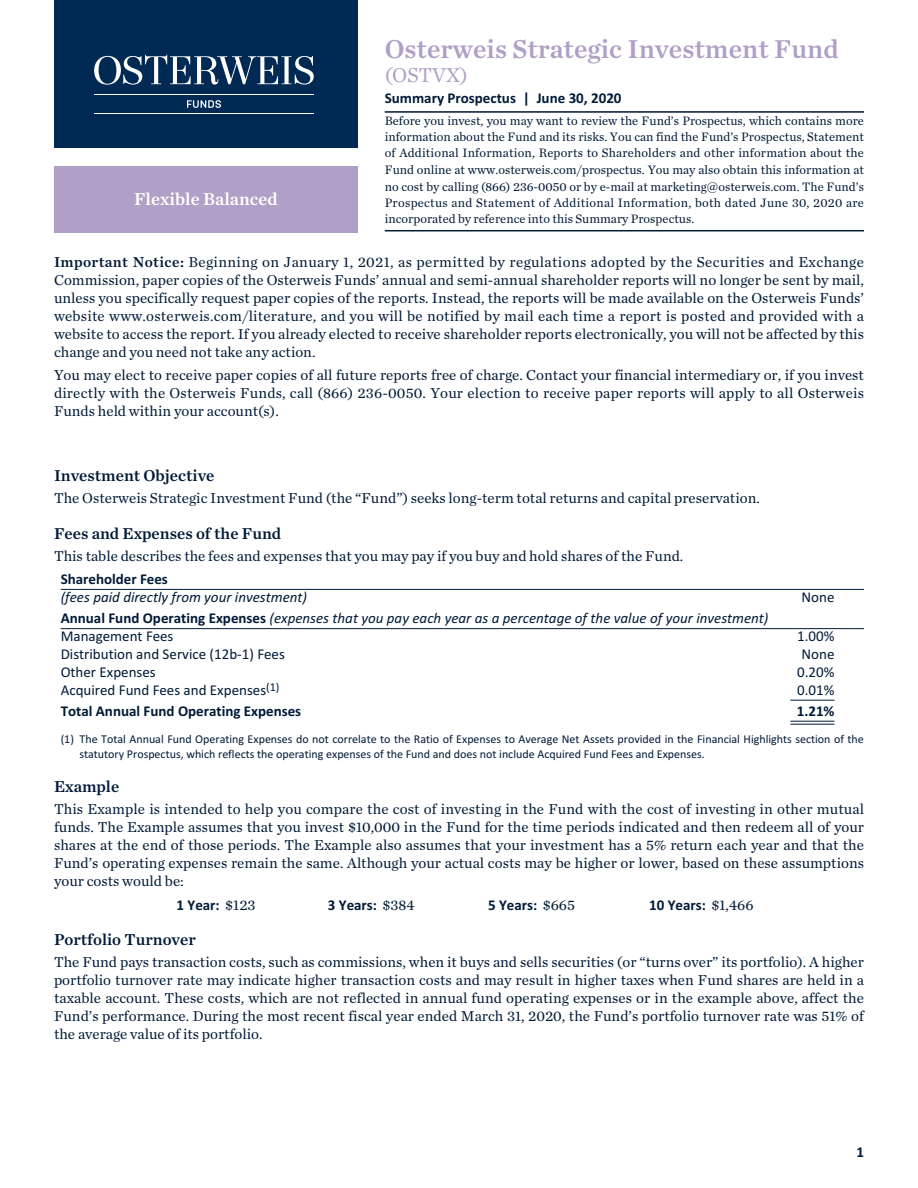
<style>
.page{position:relative;width:918px;height:1188px;background:#fff}
.page>*{position:absolute;margin:0;border:0;box-sizing:border-box;transform-origin:0 0}
.t1{font:27px "Chronicle Text G1 Semi";color:#b09fc7}
.t2{font:21px "Chronicle Text G1";color:#b09fc7}
.t3{font:18px "Chronicle Text G1 Semi";color:#fff}
.t4{font:16.5px "Chronicle Text G1 Semi";color:#001a37}
.t5{font:15px/18px "Chronicle Text G1";color:#001a37;text-align:justify}
.t6{font:15px/21px "Calibri";color:#001a37}
.t7{font:italic 15px "Calibri";color:#001a37}
.t8{font:700 15px "Calibri";color:#001a37}
.t9{font:12.75px/16.5px "Chronicle Text G1";color:#001a37;text-align:justify}
.t10{font:12px/15px "Calibri";color:#001a37}
.s1{font-family:"Chronicle Text G1 Semi"}
.s2{font-weight:700;font-style:normal}
.s3{font-family:"Chronicle Text G1";font-weight:400}
</style>
<div class="page">
<hr style="left:61px;top:628px;width:803px;height:1px;background:#001a37">
<hr style="left:61px;top:589px;width:803px;height:1px;background:#001a37">
<hr style="left:385px;top:230px;width:479px;height:1px;background:#001a37">
<hr style="left:385px;top:111px;width:479px;height:2px;background:#001a37">
<div style="left:54px;top:0;width:304px;height:147px;background:#002953"></div>
<hr style="left:94px;top:114px;width:220px;height:1px;background:#fff">
<hr style="left:94px;top:95px;width:220px;height:1px;background:#fff">
<svg style="left:94px;top:55px;width:220px;height:30px"></svg>
<svg style="left:187px;top:100px;width:34px;height:8px"></svg>
<div style="left:54px;top:167px;width:304px;height:66px;background:#b09fc7"></div>
<h1 class="t1" style="left:385px;top:40px;width:455px">Osterweis Strategic Investment Fund</h1>
<h2 class="t2" style="left:385px;top:68px;width:85px">(OSTVX)</h2>
<h3 class="t8" style="left:385px;top:89px;width:238px">Summary Prospectus | June 30, 2020</h3>
<p class="t9" style="left:385px;top:113px;width:481px">Before you invest, you may want to review the Fund’s Prospectus, which contains more information about the Fund and its risks. You can find the Fund’s Prospectus, Statement of Additional Information, Reports to Shareholders and other information about the Fund online at www.osterweis.com/prospectus. You may also obtain this information at no cost by calling (866) 236-0050 or by e-mail at marketing@osterweis.com. The Fund’s Prospectus and Statement of Additional Information, both dated June 30, 2020 are incorporated by reference into this Summary Prospectus.</p>
<p class="t5" style="left:54px;top:255px;width:812px"><span class="s1">Important Notice:</span> Beginning on January 1, 2021, as permitted by regulations adopted by the Securities and Exchange Commission, paper copies of the Osterweis Funds’ annual and semi-annual shareholder reports will no longer be sent by mail, unless you specifically request paper copies of the reports. Instead, the reports will be made available on the Osterweis Funds’ website www.osterweis.com/literature, and you will be notified by mail each time a report is posted and provided with a website to access the report. If you already elected to receive shareholder reports electronically, you will not be affected by this change and you need not take any action.</p>
<p class="t5" style="left:54px;top:368px;width:811px">You may elect to receive paper copies of all future reports free of charge. Contact your financial intermediary or, if you invest directly with the Osterweis Funds, call (866) 236-0050. Your election to receive paper reports will apply to all Osterweis Funds held within your account(s).</p>
<p class="t3" style="left:134px;top:193px;width:145px">Flexible Balanced</p>
<p class="t4" style="left:54px;top:470px;width:162px">Investment Objective</p>
<p class="t5" style="left:54px;top:490px;width:707px">The Osterweis Strategic Investment Fund (the “Fund”) seeks long-term total returns and capital preservation.</p>
<p class="t4" style="left:54px;top:528px;width:229px">Fees and Expenses of the Fund</p>
<p class="t5" style="left:54px;top:548px;width:631px">This table describes the fees and expenses that you may pay if you buy and hold shares of the Fund.</p>
<p class="t8" style="left:61px;top:570px;width:109px">Shareholder Fees</p>
<p class="t7" style="left:61px;top:588px;width:248px">(fees paid directly from your investment)</p>
<p class="t6" style="left:802px;top:586px;width:34px">None</p>
<p class="t7" style="left:61px;top:609px;width:709px"><span class="s2">Annual Fund Operating Expenses</span> (expenses that you pay each year as a percentage of the value of your investment)</p>
<p class="t6" style="left:61px;top:626px;width:114px">Management Fees</p>
<p class="t6" style="left:797px;top:626px;width:39px">1.00%</p>
<p class="t6" style="left:61px;top:644px;width:226px">Distribution and Service (12b-1) Fees</p>
<p class="t6" style="left:802px;top:644px;width:34px">None</p>
<p class="t6" style="left:61px;top:662px;width:97px">Other Expenses</p>
<p class="t6" style="left:797px;top:662px;width:39px">0.20%</p>
<p class="t6" style="left:61px;top:680px;width:220px">Acquired Fund Fees and Expenses<sup>(1)</sup></p>
<p class="t6" style="left:797px;top:680px;width:39px">0.01%</p>
<h3 class="t8" style="left:61px;top:702px;width:242px">Total Annual Fund Operating Expenses</h3>
<h3 class="t8" style="left:797px;top:702px;width:39px">1.21%</h3>
<p class="t10" style="left:80px;top:731px;width:786px;text-indent:-19px">(1) The Total Annual Fund Operating Expenses do not correlate to the Ratio of Expenses to Average Net Assets provided in the Financial Highlights section of the statutory Prospectus, which reflects the operating expenses of the Fund and does not include Acquired Fund Fees and Expenses.</p>
<p class="t4" style="left:54px;top:781px;width:67px">Example</p>
<p class="t5" style="left:54px;top:802px;width:812px">This Example is intended to help you compare the cost of investing in the Fund with the cost of investing in other mutual funds. The Example assumes that you invest $10,000 in the Fund for the time periods indicated and then redeem all of your shares at the end of those periods. The Example also assumes that your investment has a 5% return each year and that the Fund’s operating expenses remain the same. Although your actual costs may be higher or lower, based on these assumptions your costs would be:</p>
<h3 class="t8" style="left:177px;top:896px;width:80px">1 Year: <span class="s3">$123</span></h3>
<h3 class="t8" style="left:328px;top:896px;width:88px">3 Years: <span class="s3">$384</span></h3>
<h3 class="t8" style="left:488px;top:896px;width:88px">5 Years: <span class="s3">$665</span></h3>
<h3 class="t8" style="left:649px;top:896px;width:106px">10 Years: <span class="s3">$1,466</span></h3>
<p class="t4" style="left:54px;top:934px;width:143px">Portfolio Turnover</p>
<p class="t5" style="left:54px;top:955px;width:812px">The Fund pays transaction costs, such as commissions, when it buys and sells securities (or “turns over” its portfolio). A higher portfolio turnover rate may indicate higher transaction costs and may result in higher taxes when Fund shares are held in a taxable account. These costs, which are not reflected in annual fund operating expenses or in the example above, affect the Fund’s performance. During the most recent fiscal year ended March 31, 2020, the Fund’s portfolio turnover rate was 51% of the average value of its portfolio.</p>
<p class="t6" style="left:790px;top:683px;width:46px">______ ______</p>
<p class="t6" style="left:790px;top:707px;width:46px">______</p>
<p class="t8" style="left:856px;top:1143px;width:9px">1</p>
</div>
